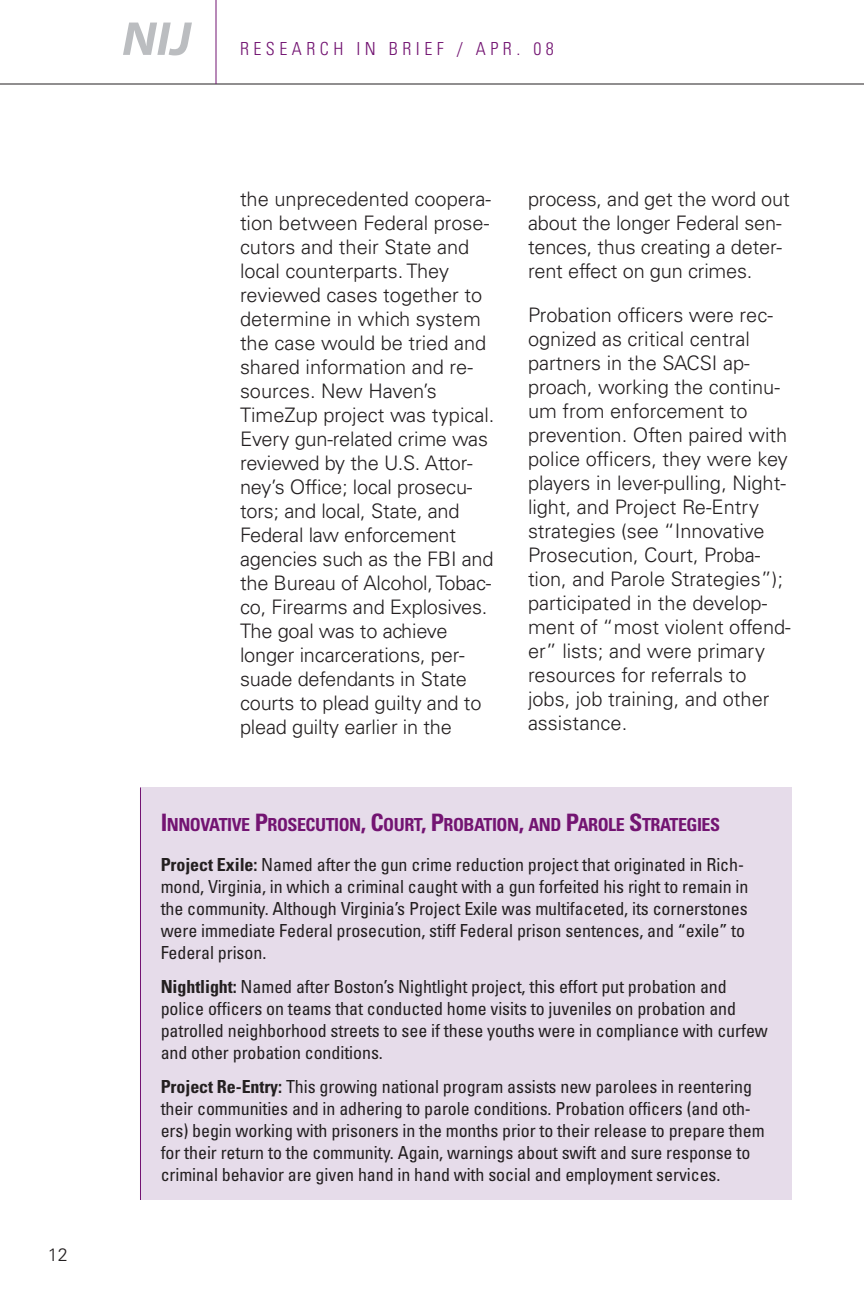
<style>
.page{position:relative;width:864px;height:1296px;background:#fff}
.page>*{position:absolute;margin:0;border:0;box-sizing:border-box;transform-origin:0 0}
.t1{font:300 20px/24px "Univers";color:#231f20}
.t2{font:condensed 18px/22px "Univers";letter-spacing:-.005em;color:#231f20}
.t3{font:700 condensed 18px "Univers";letter-spacing:-.025em;color:#731472}
.t4{font:300 condensed 18px "Univers";letter-spacing:.25em;color:#731472}
.t5{font:300 18px "Univers";color:#231f20}
.s1{font-size:24px}
.s2{font-weight:700}
</style>
<div class="page">
<div style="left:141px;top:788px;width:651px;height:412px;background:#e6dcea"></div>
<hr style="left:0;top:84px;width:864px;height:1px;background:#231f20">
<hr style="left:216px;top:0;width:1px;height:84px;background:#731472">
<hr style="left:140px;top:788px;width:1px;height:412px;background:#731472">
<svg style="left:123px;top:23px;width:69px;height:32px"></svg>
<p class="t5" style="left:48px;top:1248px;width:22px">12</p>
<p class="t4" style="left:240px;top:42px;width:315px">RESEARCH IN BRIEF / APR. 08</p>
<p class="t1" style="left:240px;top:189px;width:253px">the unprecedented coopera-</p>
<p class="t1" style="left:528px;top:189px;width:263px">process, and get the word out</p>
<p class="t1" style="left:240px;top:213px;width:251px">tion between Federal prose-</p>
<p class="t1" style="left:528px;top:213px;width:255px">about the longer Federal sen-</p>
<p class="t1" style="left:240px;top:237px;width:231px">cutors and their State and</p>
<p class="t1" style="left:528px;top:237px;width:256px">tences, thus creating a deter-</p>
<p class="t1" style="left:240px;top:261px;width:211px">local counterparts. They</p>
<p class="t1" style="left:528px;top:261px;width:226px">rent effect on gun crimes.</p>
<p class="t1" style="left:240px;top:285px;width:244px">reviewed cases together to determine in which system</p>
<p class="t1" style="left:528px;top:305px;width:246px">Probation officers were rec-</p>
<p class="t1" style="left:240px;top:333px;width:248px">the case would be tried and</p>
<p class="t1" style="left:528px;top:329px;width:223px">ognized as critical central</p>
<p class="t1" style="left:240px;top:357px;width:234px">shared information and re-</p>
<p class="t1" style="left:528px;top:353px;width:223px">partners in the SACSI ap-</p>
<p class="t1" style="left:240px;top:381px;width:198px">sources. New Haven’s</p>
<p class="t1" style="left:528px;top:377px;width:253px">proach, working the continu-</p>
<p class="t1" style="left:240px;top:405px;width:256px">TimeZup project was typical.</p>
<p class="t1" style="left:528px;top:401px;width:221px">um from enforcement to</p>
<p class="t1" style="left:240px;top:429px;width:250px">Every gun-related crime was</p>
<p class="t1" style="left:528px;top:425px;width:261px">prevention. Often paired with</p>
<p class="t1" style="left:240px;top:453px;width:234px">reviewed by the U.S. Attor-</p>
<p class="t1" style="left:528px;top:449px;width:261px">police officers, they were key</p>
<p class="t1" style="left:240px;top:477px;width:234px">ney’s Office; local prosecu-</p>
<p class="t1" style="left:528px;top:473px;width:259px">players in lever-pulling, Night-</p>
<p class="t1" style="left:240px;top:501px;width:221px">tors; and local, State, and</p>
<p class="t1" style="left:528px;top:497px;width:233px">light, and Project Re-Entry</p>
<p class="t1" style="left:240px;top:525px;width:218px">Federal law enforcement</p>
<p class="t1" style="left:528px;top:521px;width:238px">strategies (see “Innovative</p>
<p class="t1" style="left:240px;top:549px;width:255px">agencies such as the FBI and</p>
<p class="t1" style="left:528px;top:545px;width:234px">Prosecution, Court, Proba-</p>
<p class="t1" style="left:240px;top:573px;width:253px">the Bureau of Alcohol, Tobac-</p>
<p class="t1" style="left:528px;top:569px;width:256px">tion, and Parole Strategies”);</p>
<p class="t1" style="left:240px;top:597px;width:249px">co, Firearms and Explosives.</p>
<p class="t1" style="left:528px;top:593px;width:241px">participated in the develop-</p>
<p class="t1" style="left:240px;top:621px;width:209px">The goal was to achieve</p>
<p class="t1" style="left:528px;top:617px;width:264px">ment of “most violent offend-</p>
<p class="t1" style="left:240px;top:645px;width:226px">longer incarcerations, per-</p>
<p class="t1" style="left:528px;top:641px;width:239px">er” lists; and were primary</p>
<p class="t1" style="left:240px;top:669px;width:229px">suade defendants in State</p>
<p class="t1" style="left:528px;top:665px;width:220px">resources for referrals to</p>
<p class="t1" style="left:240px;top:693px;width:243px">courts to plead guilty and to</p>
<p class="t1" style="left:528px;top:689px;width:243px">jobs, job training, and other</p>
<p class="t1" style="left:240px;top:717px;width:213px">plead guilty earlier in the</p>
<p class="t1" style="left:528px;top:713px;width:101px">assistance.</p>
<h5 class="t3" style="left:161px;top:818px;width:561px"><span class="s1">I</span>NNOVATIVE <span class="s1">P</span>ROSECUTION<span class="s1">, C</span>OURT<span class="s1">, P</span>ROBATION<span class="s1">,</span> AND <span class="s1">P</span>AROLE <span class="s1">S</span>TRATEGIES</h5>
<p class="t2" style="left:161px;top:856px;width:589px"><span class="s2">Project Exile:</span> Named after the gun crime reduction project that originated in Rich&shy;mond, Virginia, in which a criminal caught with a gun forfeited his right to remain in the community. Although Virginia’s Project Exile was multifaceted, its cornerstones were immediate Federal prosecution, stiff Federal prison sentences, and “exile” to Federal prison.</p>
<p class="t2" style="left:161px;top:978px;width:609px"><span class="s2">Nightlight:</span> Named after Boston’s Nightlight project, this effort put probation and police officers on teams that conducted home visits to juveniles on probation and patrolled neighborhood streets to see if these youths were in compliance with curfew and other probation conditions.</p>
<p class="t2" style="left:161px;top:1078px;width:606px"><span class="s2">Project Re-Entry:</span> This growing national program assists new parolees in reentering their communities and in adhering to parole conditions. Probation officers (and oth&shy;ers) begin working with prisoners in the months prior to their release to prepare them for their return to the community. Again, warnings about swift and sure response to criminal behavior are given hand in hand with social and employment services.</p>
</div>
